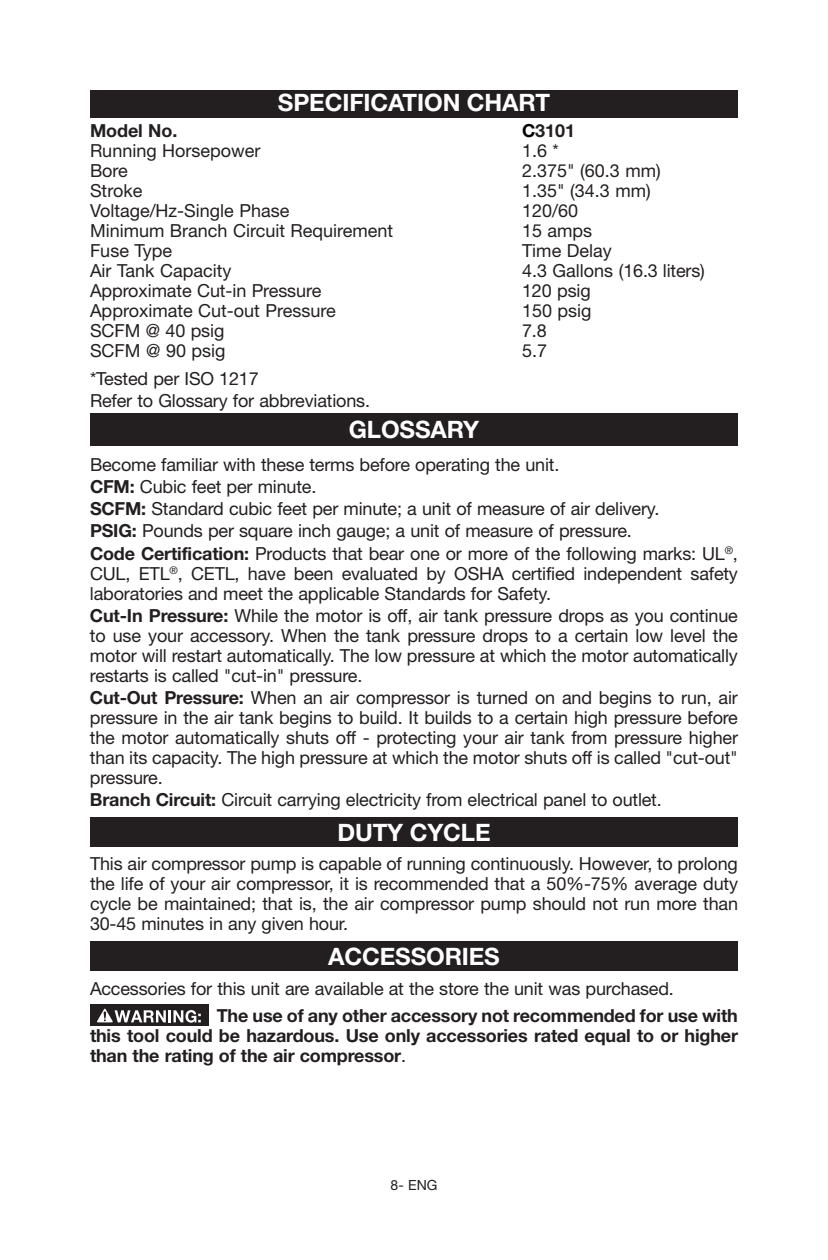
<style>
.page{position:relative;width:828px;height:1260px;background:#fff}
.page>*{position:absolute;margin:0;border:0;box-sizing:border-box;transform-origin:0 0}
.t1{font:700 24px "Helvetica Neue";letter-spacing:-.005em;color:#fff}
.t2{font:18px/20px "Helvetica Neue";letter-spacing:-.01em;color:#231f20}
.t3{font:700 18px/20px "Helvetica Neue";letter-spacing:-.01em;color:#231f20;text-align:justify}
.t4{font:14px "Helvetica Neue";color:#231f20}
.s1{color:#000}
.s2{font-weight:700}
.s3{font-weight:400}
</style>
<div class="page">
<div style="left:90px;top:90px;width:648px;height:27px;background:#231f20"></div>
<div style="left:90px;top:413px;width:648px;height:33px;background:#231f20"></div>
<div style="left:90px;top:817px;width:648px;height:30px;background:#231f20"></div>
<div style="left:90px;top:941px;width:648px;height:30px;background:#231f20"></div>
<div style="left:90px;top:1004px;width:119px;height:22px;background:#231f20"></div>
<svg style="left:97px;top:1009px;width:104px;height:14px"></svg>
<h1 class="t1" style="left:278px;top:87px;width:274px">SPECIFICATION CHART</h1>
<p class="t3" style="left:90px;top:121px;width:89px">Model No.</p>
<p class="t3" style="left:522px;top:121px;width:55px"><span class="s1">C</span>3101</p>
<p class="t2" style="left:90px;top:141px;width:172px">Running Horsepower</p>
<p class="t2" style="left:522px;top:141px;width:38px">1.6 *</p>
<p class="t2" style="left:90px;top:161px;width:39px">Bore</p>
<p class="t2" style="left:522px;top:161px;width:140px">2.375" (60.3 mm)</p>
<p class="t2" style="left:90px;top:181px;width:54px">Stroke</p>
<p class="t2" style="left:522px;top:181px;width:130px">1.35" (34.3 mm)</p>
<p class="t2" style="left:90px;top:201px;width:201px">Voltage/Hz-Single Phase</p>
<p class="t2" style="left:522px;top:201px;width:58px">120/60</p>
<p class="t2" style="left:90px;top:221px;width:305px">Minimum Branch Circuit Requirement</p>
<p class="t2" style="left:522px;top:221px;width:72px">15 amps</p>
<p class="t2" style="left:90px;top:241px;width:84px">Fuse Type</p>
<p class="t2" style="left:522px;top:241px;width:91px">Time Delay</p>
<p class="t2" style="left:90px;top:261px;width:143px">Air Tank Capacity</p>
<p class="t2" style="left:522px;top:261px;width:184px">4.3 Gallons (16.3 liters)</p>
<p class="t2" style="left:90px;top:281px;width:233px">Approximate Cut-in Pressure</p>
<p class="t2" style="left:522px;top:281px;width:70px">120 psig</p>
<p class="t2" style="left:90px;top:301px;width:247px">Approximate Cut-out Pressure</p>
<p class="t2" style="left:522px;top:301px;width:71px">150 psig</p>
<p class="t2" style="left:90px;top:321px;width:136px">SCFM @ 40 psig</p>
<p class="t2" style="left:522px;top:321px;width:26px">7.8</p>
<p class="t2" style="left:90px;top:341px;width:137px">SCFM @ 90 psig</p>
<p class="t2" style="left:522px;top:341px;width:27px">5.7</p>
<p class="t2" style="left:90px;top:367px;width:282px;line-height:22.2px">*Tested per ISO 1217<br>Refer to Glossary for abbreviations.</p>
<h1 class="t1" style="left:349px;top:415px;width:132px">GLOSSARY</h1>
<p class="t2" style="left:90px;top:453px;width:649px;line-height:22.2px">Become familiar with these terms before operating the unit.<br><span class="s2">CFM:</span> Cubic feet per minute.<br><span class="s2">SCFM:</span> Standard cubic feet per minute; a unit of measure of air delivery.<br><span class="s2">PSIG:</span> Pounds per square inch gauge; a unit of measure of pressure.<br><span class="s2">Code Certification:</span> Products that bear one or more of the following marks: UL<sup>®</sup>,</p>
<p class="t2" style="left:90px;top:563px;width:649px">CUL, ETL<sup>®</sup>, CETL, have been evaluated by OSHA certified independent safety laboratories and meet the applicable Standards for Safety.</p>
<p class="t2" style="left:90px;top:605px;width:650px;text-align:justify"><span class="s2">Cut-In Pressure:</span> While the motor is off, air tank pressure drops as you continue to use your accessory. When the tank pressure drops to a certain low level the motor will restart automatically. The low pressure at which the motor automatically restarts is called "cut-in" pressure.</p>
<p class="t2" style="left:90px;top:687px;width:650px;text-align:justify"><span class="s2">Cut-Out Pressure:</span> When an air compressor is turned on and begins to run, air pressure in the air tank begins to build. It builds to a certain high pressure before the motor automatically shuts off - protecting your air tank from pressure higher than its capacity. The high pressure at which the motor shuts off is called "cut-out" pressure.</p>
<p class="t2" style="left:90px;top:789px;width:573px"><span class="s2">Branch Circuit:</span> Circuit carrying electricity from electrical panel to outlet.</p>
<h1 class="t1" style="left:337px;top:818px;width:155px">DUTY CYCLE</h1>
<p class="t2" style="left:90px;top:854px;width:650px;text-align:justify">This air compressor pump is capable of running continuously. However, to prolong the life of your air compressor, it is recommended that a 50%-75% average duty cycle be maintained; that is, the air compressor pump should not run more than 30-45 minutes in any given hour.</p>
<h1 class="t1" style="left:328px;top:942px;width:173px">ACCESSORIES</h1>
<p class="t2" style="left:90px;top:978px;width:585px">Accessories for this unit are available at the store the unit was purchased.</p>
<p class="t3" style="left:90px;top:1005px;width:650px;text-indent:127px">The use of any other accessory not recommended for use with this tool could be hazardous. Use only accessories rated equal to or higher than the rating of the air compressor<span class="s3">.</span></p>
<p class="t4" style="left:391px;top:1177px;width:48px">8- ENG</p>
</div>
